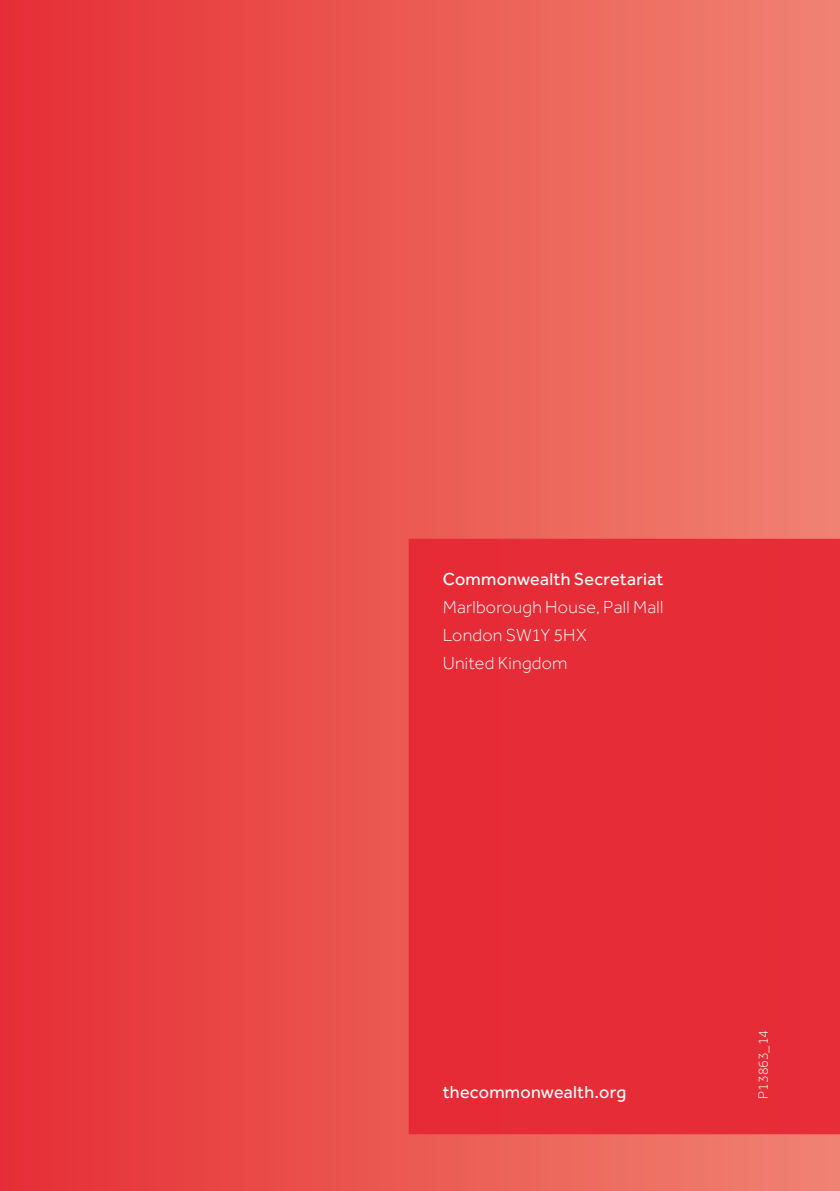
<style>
.page{position:relative;width:840px;height:1191px;background:#fff}
.page>*{position:absolute;margin:0;border:0;box-sizing:border-box;transform-origin:0 0}
.t1{font:300 18px/28px "Effra";letter-spacing:.015em;color:#fff}
.t2{font:18px "Effra";letter-spacing:.015em;color:#fff}
.t3{font:300 14px "Effra";color:#fff}
</style>
<div class="page">
<div style="left:0;top:0;width:839px;height:1191px;background:linear-gradient(to right,#e62f36,#f08472)"></div>
<div style="left:408px;top:539px;width:431px;height:595px;background:#e62c37"></div>
<p class="t2" style="left:442px;top:568px;width:222px">Commonwealth Secretariat</p>
<p class="t1" style="left:442px;top:593px;width:222px">Marlborough House, Pall Mall<br>London SW1Y 5HX<br>United Kingdom</p>
<p class="t2" style="left:442px;top:1081px;width:185px">thecommonwealth.org</p>
<p class="t3" style="left:754px;top:1098px;width:70px;rotate:-90deg">P13863_14</p>
</div>
